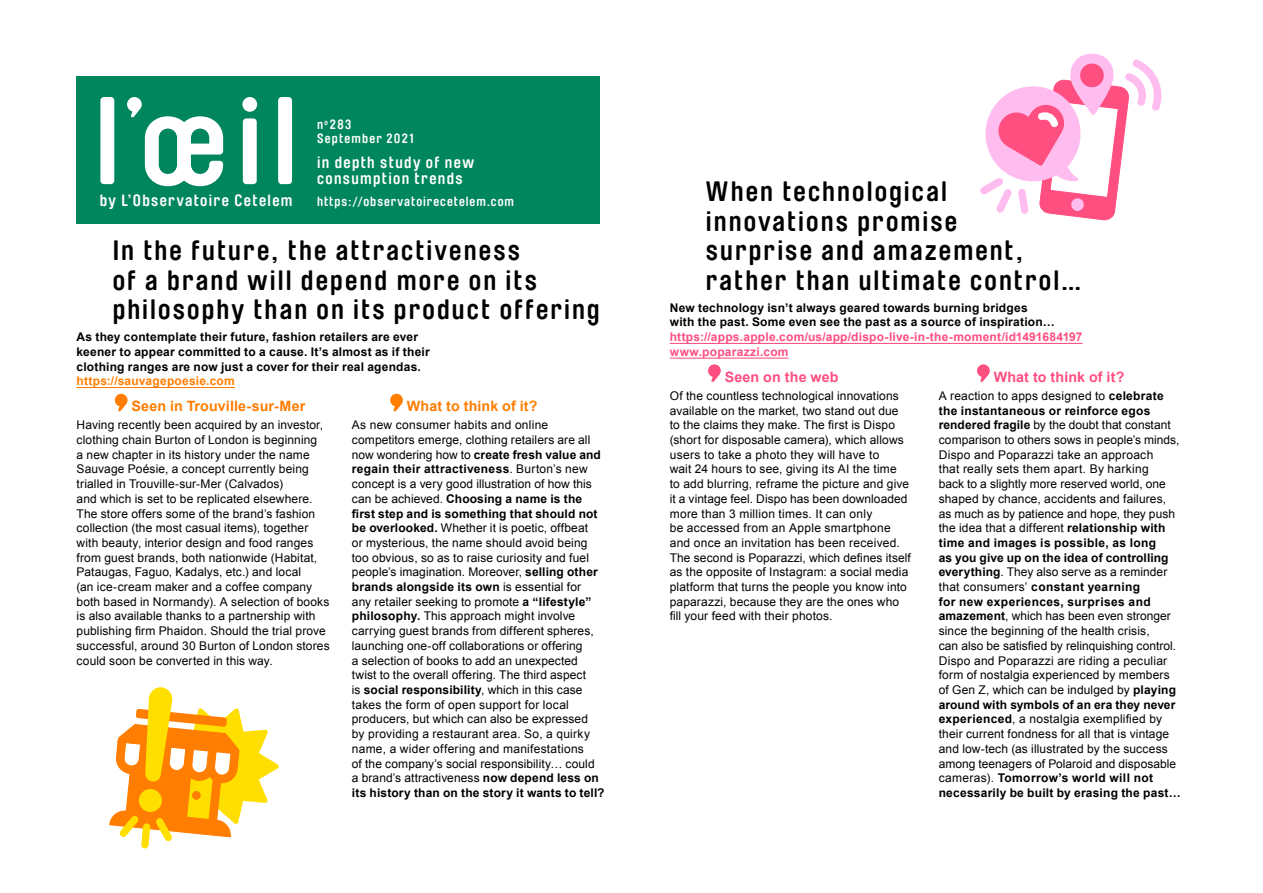
<style>
.page{position:relative;width:1263px;height:893px;background:#fff}
.page>*{position:absolute;margin:0;border:0;box-sizing:border-box;transform-origin:0 0}
.OEIL___titre_de_l_ar{font:700 27.75px/29.4px "Brauer Neue";letter-spacing:.075em;color:#000}
.OEIL___les_nouveaux{font:700 16.2px/16.5px "Brauer Neue";letter-spacing:.08em;color:#fff}
.OEIL___vu_à{font:700 14.25px "Arial";letter-spacing:.01em;color:#ff7d00}
.OEIL___vu_à-2{font:700 14.25px "Arial";letter-spacing:.01em;color:#ff4e80}
.OEIL___numéro{font:700 13.2px "Brauer Neue";letter-spacing:.075em;color:#fff}
.OEIL___numéro-2{font:700 13.2px/13.5px "Brauer Neue";letter-spacing:.095em;color:#fff}
.OEIL___texte_courant{font:12px/14.7px "Arial";letter-spacing:.01em;color:#000}
.OEIL___chapeau{font:700 12px/14.7px "Arial";letter-spacing:.02em;color:#000}
.OEIL___site_Internet{font:700 12px "Arial";letter-spacing:.02em;color:#ff4e80}
.OEIL___site_Internet-2{font:700 12px "Arial";letter-spacing:.02em;color:#ff7d00}
.s1{font-weight:700}
</style>
<div class="page">
<svg style="left:708px;top:364px;width:13px;height:18px"></svg>
<svg style="left:977px;top:364px;width:13px;height:18px"></svg>
<hr style="left:670px;top:343px;width:412px;height:1px;background:#ff4e80">
<hr style="left:670px;top:358px;width:119px;height:1px;background:#ff4e80">
<svg style="left:115px;top:394px;width:13px;height:17px"></svg>
<svg style="left:390px;top:394px;width:13px;height:17px"></svg>
<hr style="left:77px;top:387px;width:158px;height:1px;background:#ff7d00">
<svg style="left:109px;top:687px;width:170px;height:162px"></svg>
<svg style="left:980px;top:53px;width:182px;height:168px"></svg>
<div style="left:77px;top:77px;width:523px;height:147px;background:#00865c"></div>
<svg style="left:100px;top:97px;width:192px;height:89px"></svg>
<p class="OEIL___numéro-2" style="left:317px;top:118px;width:99px">n<sup>o</sup> 283<br>September 2021</p>
<p class="OEIL___les_nouveaux" style="left:317px;top:154px;width:158px">in depth study of new consumption trends</p>
<p class="OEIL___les_nouveaux" style="left:100px;top:192px;width:194px">by L’Observatoire Cetelem</p>
<p class="OEIL___numéro" style="left:317px;top:194px;width:198px">https://observatoirecetelem.com</p>
<p class="OEIL___titre_de_l_ar" style="left:113px;top:236px;width:489px">In the future, the attractiveness<br>of a brand will depend more on its philosophy than on its product offering</p>
<p class="OEIL___chapeau" style="left:77px;top:330px;width:355px">As they contemplate their future, fashion retailers are ever keener to appear committed to a cause. It’s almost as if their clothing ranges are now just a cover for their real agendas.</p>
<p class="OEIL___site_Internet-2" style="left:77px;top:373px;width:160px">https://sauvagepoesie.com</p>
<p class="OEIL___vu_à" style="left:132px;top:397px;width:175px">Seen in Trouville-sur-Mer</p>
<p class="OEIL___texte_courant" style="left:77px;top:418px;width:255px">Having recently been acquired by an investor, clothing chain Burton of London is beginning<br>a new chapter in its history under the name Sauvage Poésie, a concept currently being trialled in Trouville-sur-Mer (Calvados)<br>and which is set to be replicated elsewhere.<br>The store offers some of the brand’s fashion collection (the most casual items), together with beauty, interior design and food ranges from guest brands, both nationwide (Habitat, Pataugas, Faguo, Kadalys, etc.) and local<br>(an ice-cream maker and a coffee company both based in Normandy). A selection of books is also available thanks to a partnership with publishing firm Phaidon. Should the trial prove successful, around 30 Burton of London stores could soon be converted in this way.</p>
<p class="OEIL___vu_à" style="left:407px;top:397px;width:132px">What to think of it?</p>
<p class="OEIL___texte_courant" style="left:352px;top:418px;width:254px">As new consumer habits and online competitors emerge, clothing retailers are all now wondering how to <span class="s1">create fresh value and regain their attractiveness</span>. Burton’s new concept is a very good illustration of how this can be achieved. <span class="s1">Choosing a name is the first step and is something that should not be overlooked.</span> Whether it is poetic, offbeat<br>or mysterious, the name should avoid being too obvious, so as to raise curiosity and fuel people’s imagination. Moreover, <span class="s1">selling other brands alongside its own</span> is essential for<br>any retailer seeking to promote <span class="s1">a “lifestyle” philosophy.</span> This approach might involve carrying guest brands from different spheres, launching one-off collaborations or offering<br>a selection of books to add an unexpected twist to the overall offering. The third aspect<br>is <span class="s1">social responsibility</span>, which in this case takes the form of open support for local producers, but which can also be expressed<br>by providing a restaurant area. So, a quirky name, a wider offering and manifestations<br>of the company’s social responsibility… could<br>a brand’s attractiveness <span class="s1">now depend less on its history than on the story it wants to tell?</span></p>
<p class="OEIL___titre_de_l_ar" style="left:706px;top:177px;width:376px">When technological innovations promise<br>surprise and amazement, rather than ultimate control…</p>
<p class="OEIL___chapeau" style="left:670px;top:301px;width:386px">New technology isn’t always geared towards burning bridges with the past. Some even see the past as a source of inspiration…</p>
<p class="OEIL___site_Internet" style="left:670px;top:329px;width:414px">https://apps.apple.com/us/app/dispo-live-in-the-moment/id1491684197</p>
<p class="OEIL___site_Internet" style="left:670px;top:344px;width:120px">www.poparazzi.com</p>
<p class="OEIL___vu_à-2" style="left:725px;top:367px;width:115px">Seen on the web</p>
<p class="OEIL___texte_courant" style="left:670px;top:389px;width:243px">Of the countless technological innovations available on the market, two stand out due to the claims they make. The first is Dispo (short for disposable camera), which allows users to take a photo they will have to<br>wait 24 hours to see, giving its AI the time<br>to add blurring, reframe the picture and give it a vintage feel. Dispo has been downloaded more than 3 million times. It can only<br>be accessed from an Apple smartphone and once an invitation has been received.<br>The second is Poparazzi, which defines itself as the opposite of Instagram: a social media platform that turns the people you know into paparazzi, because they are the ones who fill your feed with their photos.</p>
<p class="OEIL___vu_à-2" style="left:994px;top:367px;width:132px">What to think of it?</p>
<p class="OEIL___texte_courant" style="left:939px;top:389px;width:244px">A reaction to apps designed to <span class="s1">celebrate the instantaneous or reinforce egos rendered fragile</span> by the doubt that constant comparison to others sows in people’s minds, Dispo and Poparazzi take an approach<br>that really sets them apart. By harking<br>back to a slightly more reserved world, one shaped by chance, accidents and failures, as much as by patience and hope, they push the idea that a different <span class="s1">relationship with time and images is possible, as long<br>as you give up on the idea of controlling everything</span>. They also serve as a reminder that consumers’ <span class="s1">constant yearning<br>for new experiences, surprises and amazement</span>, which has been even stronger since the beginning of the health crisis,<br>can also be satisfied by relinquishing control.<br>Dispo and Poparazzi are riding a peculiar form of nostalgia experienced by members of Gen Z, which can be indulged by <span class="s1">playing around with symbols of an era they never experienced</span>, a nostalgia exemplified by their current fondness for all that is vintage and low-tech (as illustrated by the success among teenagers of Polaroid and disposable cameras). <span class="s1">Tomorrow’s world will not necessarily be built by erasing the past…</span></p>
</div>
